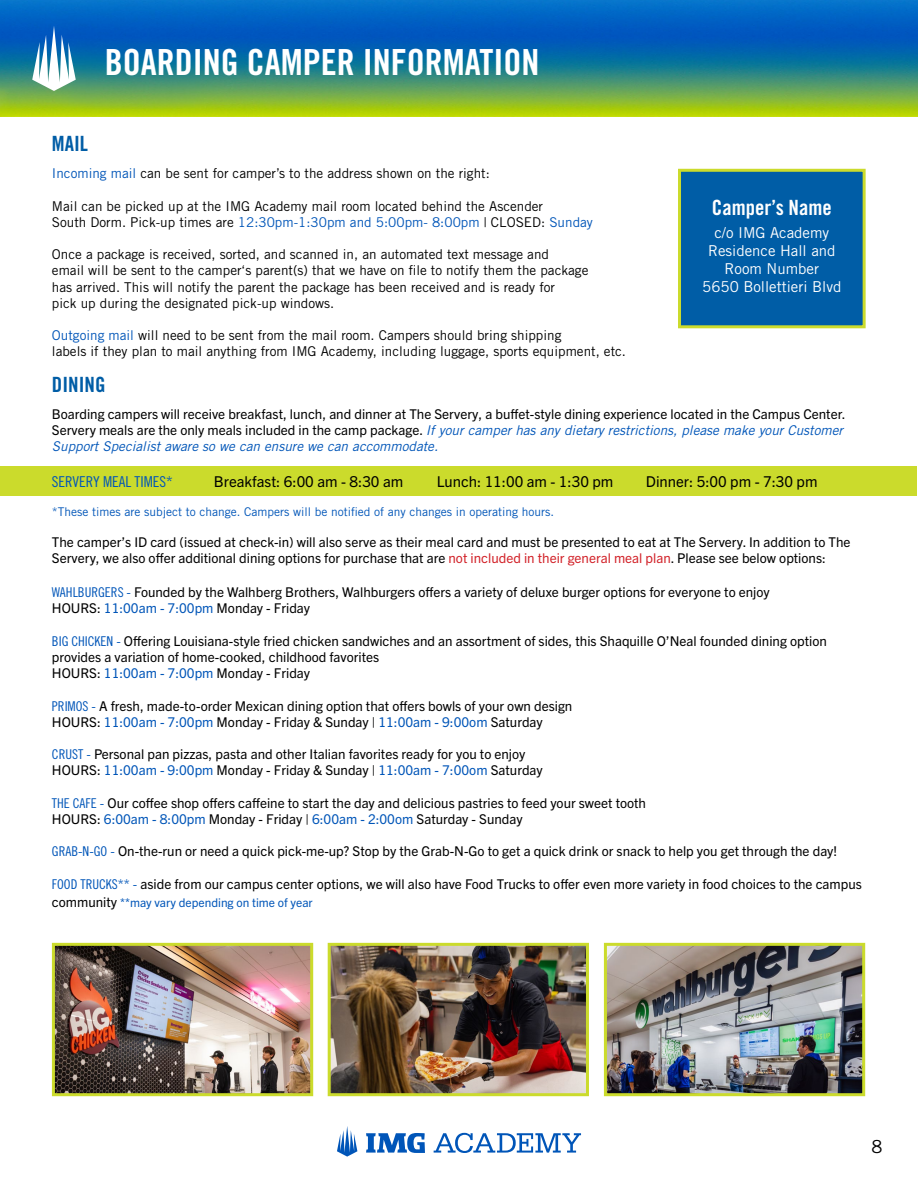
<style>
.page{position:relative;width:918px;height:1188px;background:#fff}
.page>*{position:absolute;margin:0;border:0;box-sizing:border-box;transform-origin:0 0}
.t1{font:36px "Trade Gothic LT Std Bd Cn 20";color:#fff}
.t2{font:21px "Trade Gothic LT Std Bd Cn 20";color:#fff}
.t3{font:21px "Trade Gothic LT Std Bd Cn 20";color:#005da6}
.t4{font:18px "Trade Gothic LT Std";color:#000}
.t5{font:15px "Trade Gothic Next LT Pro";color:#000}
.t6{font:15px/18px "Trade Gothic LT Std";color:#fff;text-align:center}
.t7{font:15px "Trade Gothic LT Std Cn 18";color:#0055b8}
.t8{font:13.5px/16.2px "Trade Gothic Next LT Pro";color:#000}
.t9{font:13.5px/16.2px "Trade Gothic LT Std";color:#000}
.t10{font:italic 13.5px/16.2px "Trade Gothic LT Std";color:#0055b8}
.t11{font:12px "Trade Gothic LT Std";color:#0055b8}
.t12{font:12px "Trade Gothic Next LT Pro";color:#0055b8}
.s1{color:#0055b8}
.s2{font-family:"Trade Gothic Next LT Pro";font-style:normal;color:#000}
.s3{color:#d2232a}
.s4{font-family:"Trade Gothic LT Std Cn 18";color:#0055b8}
.s5{font-size:13.5px;color:#000}
</style>
<div class="page">
<img style="left:0;top:0;width:918px;height:117px">
<svg style="left:337px;top:1126px;width:244px;height:31px"></svg>
<svg style="left:32px;top:26px;width:44px;height:65px"></svg>
<div style="left:1px;top:466px;width:916px;height:29px;background:#cbdb2c"></div>
<div style="left:678px;top:169px;width:188px;height:159px;background:#005da6;border:3px solid #cbdb2c"></div>
<img style="left:56px;top:947px;width:253px;height:145px">
<div style="left:52px;top:943px;width:261px;height:153px;border:3px solid #cbdb2c"></div>
<img style="left:332px;top:947px;width:253px;height:145px">
<div style="left:328px;top:943px;width:261px;height:153px;border:3px solid #cbdb2c"></div>
<img style="left:608px;top:947px;width:253px;height:145px">
<div style="left:604px;top:943px;width:261px;height:153px;border:3px solid #cbdb2c"></div>
<h1 class="t1" style="left:105px;top:41px;width:436px">BOARDING CAMPER INFORMATION</h1>
<h2 class="t3" style="left:52px;top:131px;width:38px">MAIL</h2>
<p class="t9" style="left:52px;top:165px;width:439px"><span class="s1">Incoming mail</span> can be sent for camper’s to the address shown on the right:</p>
<p class="t9" style="left:52px;top:198px;width:542px">Mail can be picked up at the IMG Academy mail room located behind the Ascender<br>South Dorm. Pick-up times are <span class="s1">12:30pm-1:30pm and 5:00pm- 8:00pm</span> | CLOSED: <span class="s1">Sunday</span></p>
<p class="t9" style="left:52px;top:246px;width:538px">Once a package is received, sorted, and scanned in, an automated text message and<br>email will be sent to the camper‘s parent(s) that we have on file to notify them the package has arrived. This will notify the parent the package has been received and is ready for<br>pick up during the designated pick-up windows.</p>
<p class="t9" style="left:52px;top:327px;width:576px"><span class="s1">Outgoing mail</span> will need to be sent from the mail room. Campers should bring shipping<br>labels if they plan to mail anything from IMG Academy, including luggage, sports equipment, etc.</p>
<h2 class="t3" style="left:52px;top:372px;width:55px">DINING</h2>
<p class="t8" style="left:52px;top:405px;width:795px">Boarding campers will receive breakfast, lunch, and dinner at The Servery, a buffet-style dining experience located in the Campus Center.</p>
<p class="t10" style="left:52px;top:422px;width:793px"><span class="s2">Servery meals are the only meals included in the camp package.</span> If your camper has any dietary restrictions, please make your Customer<br>Support Specialist aware so we can ensure we can accommodate.</p>
<p class="t7" style="left:52px;top:473px;width:123px">SERVERY MEAL TIMES*</p>
<p class="t5" style="left:214px;top:471px;width:191px">Breakfast: 6:00 am - 8:30 am</p>
<p class="t5" style="left:437px;top:471px;width:178px">Lunch: 11:00 am - 1:30 pm</p>
<p class="t5" style="left:646px;top:471px;width:173px">Dinner: 5:00 pm - 7:30 pm</p>
<p class="t11" style="left:52px;top:505px;width:504px">*These times are subject to change. Campers will be notified of any changes in operating hours.</p>
<p class="t8" style="left:52px;top:533px;width:800px">The camper’s ID card (issued at check-in) will also serve as their meal card and must be presented to eat at The Servery. In addition to The<br>Servery, we also offer additional dining options for purchase that are <span class="s3">not included in their general meal plan</span>. Please see below options:</p>
<p class="t8" style="left:52px;top:583px;width:719px"><span class="s4">WAHLBURGERS -</span> Founded by the Walhberg Brothers, Walhburgers offers a variety of deluxe burger options for everyone to enjoy<br>HOURS: <span class="s1">11:00am - 7:00pm</span> Monday - Friday</p>
<p class="t8" style="left:52px;top:632px;width:776px"><span class="s4">BIG CHICKEN -</span> Offering Louisiana-style fried chicken sandwiches and an assortment of sides, this Shaquille O’Neal founded dining option provides a variation of home-cooked, childhood favorites<br>HOURS: <span class="s1">11:00am - 7:00pm</span> Monday - Friday</p>
<p class="t8" style="left:52px;top:697px;width:522px"><span class="s4">PRIMOS -</span> A fresh, made-to-order Mexican dining option that offers bowls of your own design<br>HOURS: <span class="s1">11:00am - 7:00pm</span> Monday - Friday &amp; Sunday | <span class="s1">11:00am - 9:00om</span> Saturday</p>
<p class="t8" style="left:52px;top:745px;width:492px"><span class="s4">CRUST -</span> Personal pan pizzas, pasta and other Italian favorites ready for you to enjoy<br>HOURS: <span class="s1">11:00am - 9:00pm</span> Monday - Friday &amp; Sunday | <span class="s1">11:00am - 7:00om</span> Saturday</p>
<p class="t8" style="left:52px;top:794px;width:596px"><span class="s4">THE CAFE -</span> Our coffee shop offers caffeine to start the day and delicious pastries to feed your sweet tooth<br>HOURS: <span class="s1">6:00am - 8:00pm</span> Monday - Friday | <span class="s1">6:00am - 2:00om</span> Saturday - Sunday</p>
<p class="t8" style="left:52px;top:842px;width:787px"><span class="s4">GRAB-N-GO -</span> On-the-run or need a quick pick-me-up? Stop by the Grab-N-Go to get a quick drink or snack to help you get through the day!</p>
<p class="t8" style="left:52px;top:875px;width:811px"><span class="s4">FOOD TRUCKS** -</span> aside from our campus center options, we will also have Food Trucks to offer even more variety in food choices to the campus</p>
<p class="t12" style="left:52px;top:894px;width:262px"><span class="s5">community</span> **may vary depending on time of year</p>
<h2 class="t2" style="left:712px;top:195px;width:121px">Camper’s Name</h2>
<p class="t6" style="left:702px;top:223px;width:141px">c/o IMG Academy<br>Residence Hall and<br>Room Number<br>5650 Bollettieri Blvd</p>
<h3 class="t4" style="left:872px;top:1136px;width:12px">8</h3>
</div>
